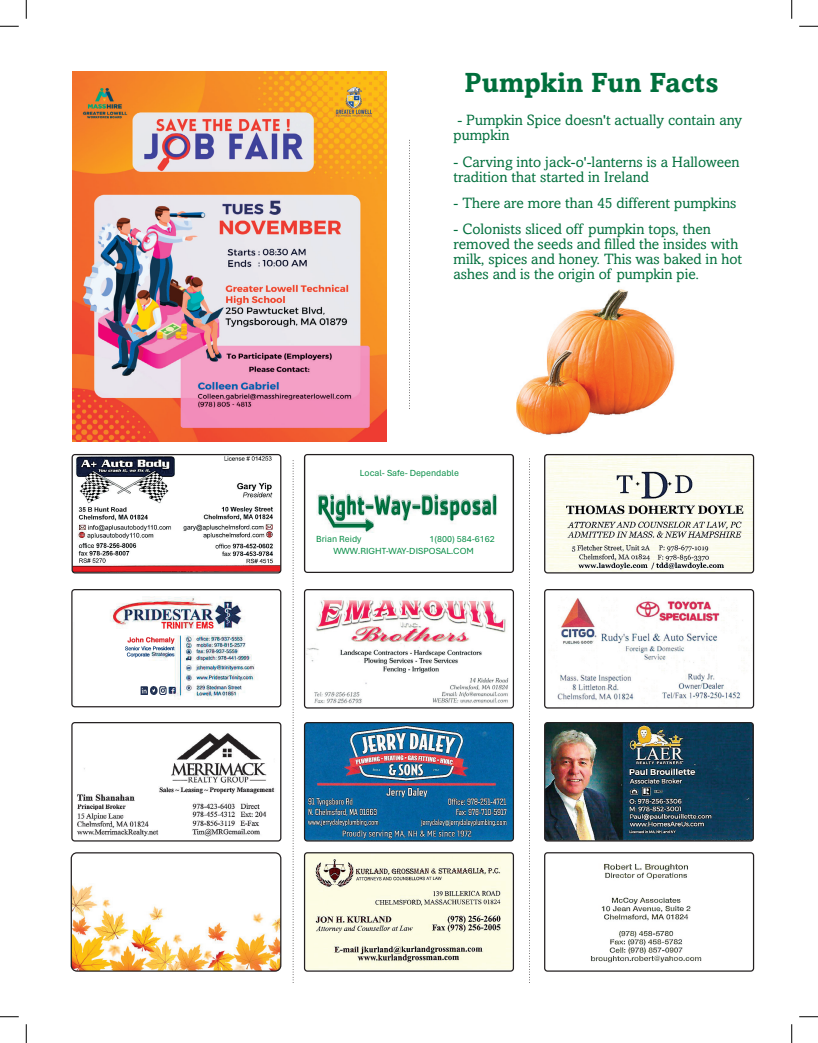
<style>
.page{position:relative;width:818px;height:1043px;background:#fff}
.page>*{position:absolute;margin:0;border:0;box-sizing:border-box;transform-origin:0 0}
.t1{font:700 27.5px "Amasis MT Std";letter-spacing:.01em;color:#006f3c}
.t2{font:15px/15px "Amasis MT Std";color:#006f3c}
.t3{font:9.25px/11.4px "Aptos";color:#058c45}
</style>
<div class="page">
<svg style="left:304px;top:852px;width:210px;height:119px;background:#deddca"></svg>
<img style="left:304px;top:722px;width:210px;height:119px">
<svg style="left:544px;top:852px;width:210px;height:119px"></svg>
<svg style="left:71px;top:722px;width:210px;height:119px"></svg>
<img style="left:544px;top:722px;width:209px;height:119px">
<svg style="left:292px;top:460px;width:1px;height:523px"></svg>
<svg style="left:529px;top:458px;width:1px;height:525px"></svg>
<svg style="left:72px;top:454px;width:209px;height:119px"></svg>
<svg style="left:304px;top:454px;width:210px;height:119px"></svg>
<svg style="left:544px;top:454px;width:210px;height:119px"></svg>
<svg style="left:71px;top:589px;width:210px;height:118px"></svg>
<svg style="left:304px;top:589px;width:210px;height:119px"></svg>
<svg style="left:544px;top:589px;width:210px;height:119px"></svg>
<svg style="left:409px;top:140px;width:1px;height:269px"></svg>
<img style="left:73px;top:72px;width:313px;height:369px">
<svg style="left:71px;top:852px;width:210px;height:119px"></svg>
<img style="left:516px;top:289px;width:159px;height:146px">
<img style="left:544px;top:454px;width:133px;height:2px">
<svg style="left:0;top:25px;width:19px;height:2px"></svg>
<svg style="left:799px;top:25px;width:19px;height:2px"></svg>
<svg style="left:0;top:1016px;width:19px;height:1px"></svg>
<svg style="left:799px;top:1016px;width:19px;height:1px"></svg>
<svg style="left:25px;top:0;width:2px;height:19px"></svg>
<svg style="left:25px;top:1024px;width:2px;height:18px"></svg>
<svg style="left:791px;top:0;width:1px;height:19px"></svg>
<svg style="left:791px;top:1024px;width:1px;height:18px"></svg>
<h1 class="t1" style="left:464px;top:66px;width:255px">Pumpkin Fun Facts</h1>
<p class="t2" style="left:453px;top:113px;width:290px">- Pumpkin Spice doesn't actually contain any pumpkin</p>
<p class="t2" style="left:453px;top:154px;width:287px">- Carving into jack-o'-lanterns is a Halloween tradition that started in Ireland</p>
<p class="t2" style="left:453px;top:195px;width:284px">- There are more than 45 different pumpkins</p>
<p class="t2" style="left:453px;top:221px;width:290px">- Colonists sliced off pumpkin tops, then removed the seeds and filled the insides with milk, spices and honey. This was baked in hot ashes and is the origin of pumpkin pie.</p>
<p class="t3" style="left:360px;top:467px;width:101px">Local- Safe- Dependable</p>
<p class="t3" style="left:333px;top:533px;width:163px;text-indent:96px">1(800) 584-6162<br>WWW.RIGHT-WAY-DISPOSAL.COM</p>
<p class="t3" style="left:316px;top:533px;width:47px">Brian Reidy</p>
</div>
